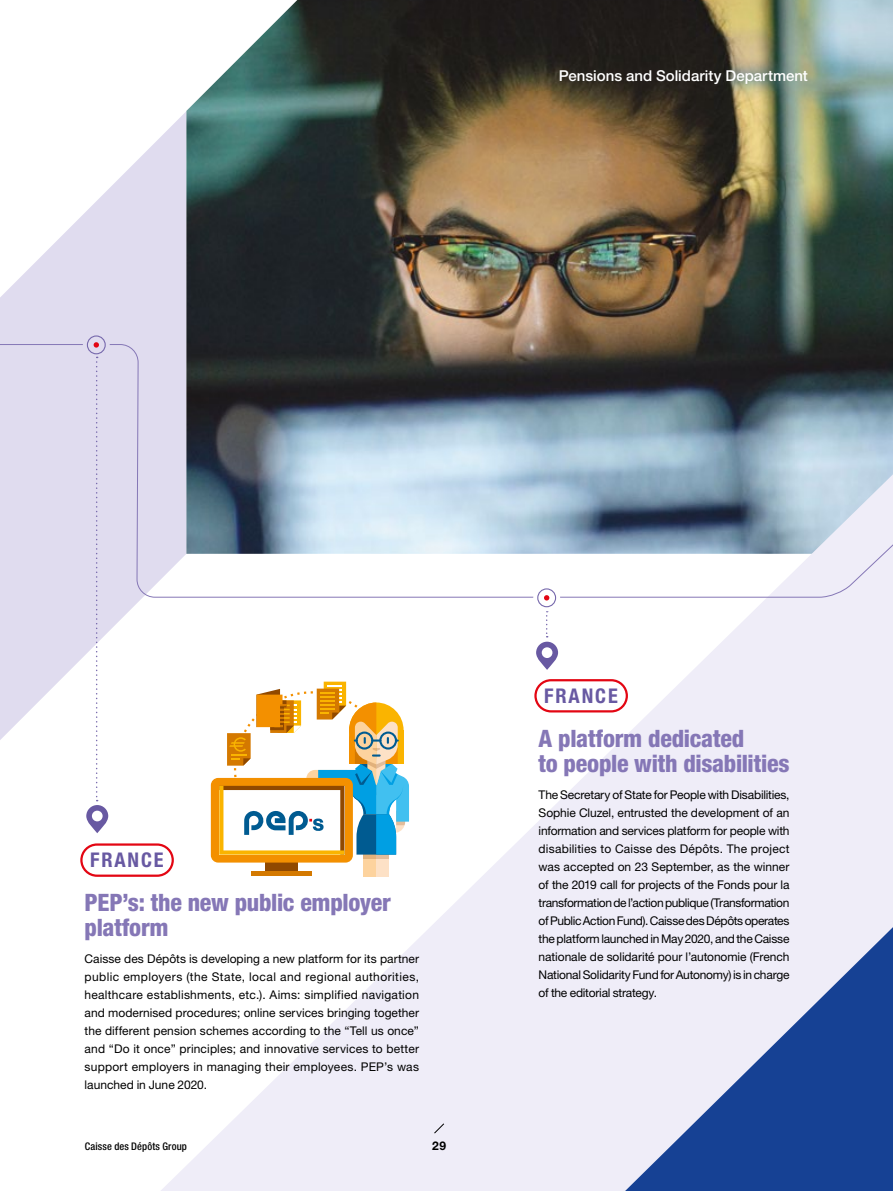
<style>
.page{position:relative;width:893px;height:1191px;background:#fff}
.page>*{position:absolute;margin:0;border:0;box-sizing:border-box;transform-origin:0 0}
.t1{font:800 condensed 24px/25.5px "Helvetica Neue LT Std";letter-spacing:-.01em;color:#8577b6}
.T4{font:700 condensed 20.25px "Helvetica Neue LT Std";letter-spacing:.095em;color:#6859a2}
.t2{font:500 15px "Helvetica Neue LT Std";color:#fff}
.t3{font:12px/18px "Helvetica Neue LT Std";letter-spacing:-.01em;color:#000;text-align:justify}
.t4{font:700 12px "Helvetica Neue LT Std";color:#000}
.t5{font:500 condensed 10.5px "Helvetica Neue LT Std";letter-spacing:.01em;color:#000}
</style>
<div class="page">
<img style="left:242px;top:0;width:651px;height:55px">
<svg style="left:161px;top:886px;width:732px;height:305px;fill:#efedf8"></svg>
<svg style="left:434px;top:1123px;width:10px;height:10px"></svg>
<img style="left:0;top:55px;width:893px;height:831px">
<div style="left:81px;top:844px;width:92px;height:31px;background:#fff;border-radius:16px"></div>
<div style="left:80px;top:843px;width:94px;height:33px;border:2px solid #e30613;border-radius:16px"></div>
<div style="left:535px;top:680px;width:92px;height:31px;background:#fff;border-radius:16px"></div>
<div style="left:534px;top:679px;width:94px;height:33px;border:2px solid #e30613;border-radius:16px"></div>
<svg style="left:625px;top:927px;width:268px;height:264px;background:#8297c6"></svg>
<div style="left:83px;top:331px;width:27px;height:27px;background:#e0dcef;border-radius:50%"></div>
<div style="left:87px;top:335px;width:19px;height:19px;border:1px solid #7668ac;border-radius:50%"></div>
<svg style="left:94px;top:342px;width:5px;height:5px"></svg>
<svg style="left:86px;top:357px;width:22px;height:476px"></svg>
<svg style="left:536px;top:611px;width:22px;height:59px"></svg>
<div style="left:533px;top:584px;width:27px;height:27px;background:#fff;border-radius:50%"></div>
<div style="left:537px;top:588px;width:19px;height:19px;border:1px solid #7668ac;border-radius:50%"></div>
<svg style="left:544px;top:595px;width:5px;height:5px"></svg>
<div style="left:376px;top:814px;width:13px;height:62px;background:#fde1c6"></div>
<div style="left:364px;top:814px;width:12px;height:62px;background:#fdd39e"></div>
<svg style="left:376px;top:854px;width:13px;height:4px"></svg>
<svg style="left:364px;top:854px;width:12px;height:4px"></svg>
<div style="left:266px;top:815px;width:32px;height:56px;background:#904900"></div>
<div style="left:252px;top:871px;width:60px;height:5px;background:#d47900"></div>
<div style="left:211px;top:778px;width:142px;height:84px;background:#f39000;border-radius:7px"></div>
<svg style="left:219px;top:681px;width:190px;height:173px"></svg>
<p class="t2" style="left:559px;top:67px;width:251px">Pensions and Solidarity Department</p>
<h4 class="T4" style="left:90px;top:848px;width:75px">FRANCE</h4>
<p class="t1" style="left:85px;top:889px;width:308px">PEP’s: the new public employer platform</p>
<p class="t3" style="left:85px;top:949px;width:336px">Caisse des Dépôts is developing a new platform for its partner public employers (the State, local and regional authorities, healthcare establishments, etc.). Aims: simplified navigation and modernised procedures; online services bringing together the different pension schemes according to the “Tell us once” and “Do it once” principles; and innovative services to better support employers in managing their employees. PEP’s was launched in June 2020.</p>
<p class="t5" style="left:85px;top:1139px;width:104px">Caisse des Dépôts Group</p>
<p class="t4" style="left:432px;top:1137px;width:15px">29</p>
<h4 class="T4" style="left:544px;top:683px;width:75px">FRANCE</h4>
<p class="t1" style="left:539px;top:725px;width:252px">A platform dedicated<br>to people with disabilities</p>
<p class="t3" style="left:539px;top:785px;width:252px">The Secretary of State for People with Disabilities, Sophie Cluzel, entrusted the development of an information and services platform for people with disabilities to Caisse des Dépôts. The project was accepted on 23 September, as the winner of the 2019 call for projects of the Fonds pour la transformation de l’action publique (Transformation of Public Action Fund). Caisse des Dépôts operates the platform launched in May 2020, and the Caisse nationale de solidarité pour l’autonomie (French National Solidarity Fund for Autonomy) is in charge of the editorial strategy.</p>
</div>
